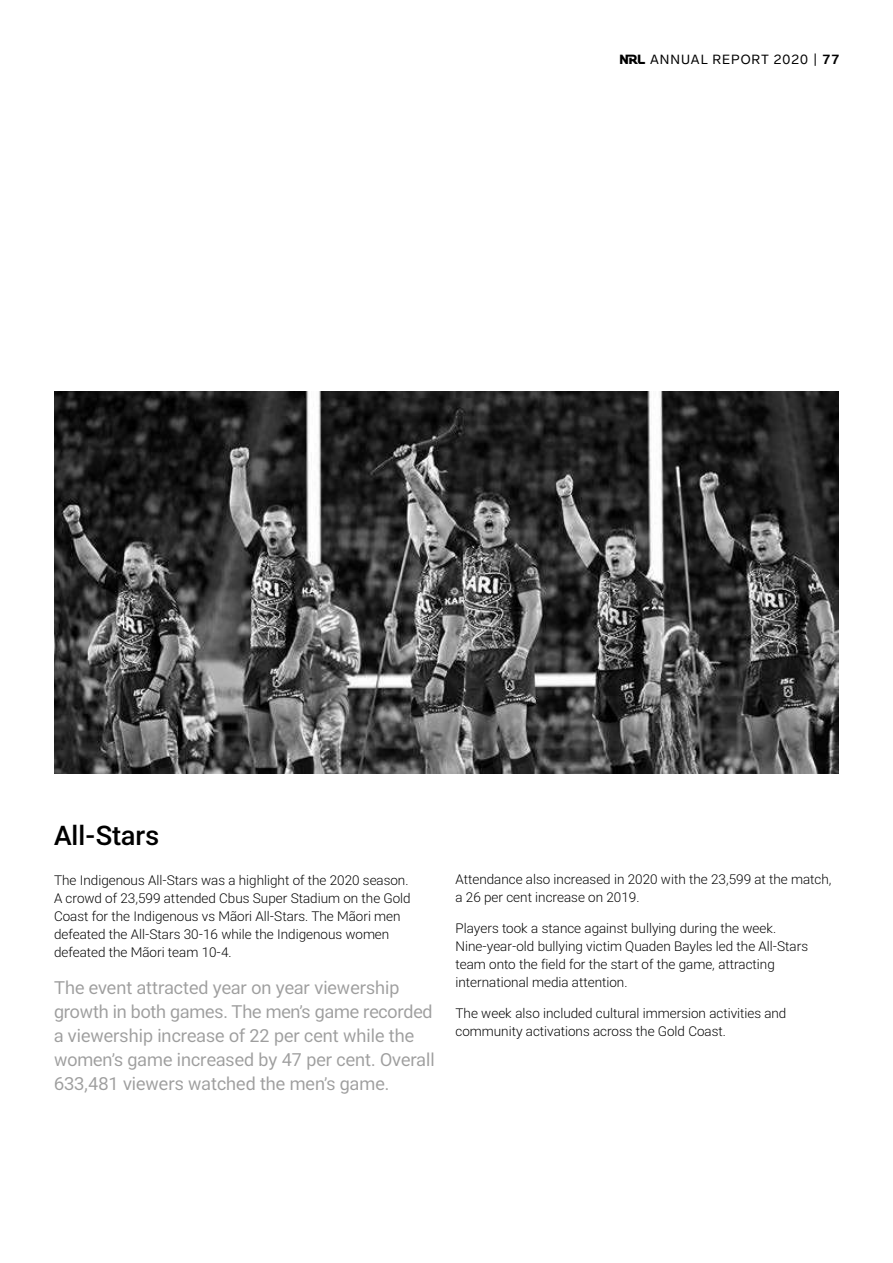
<style>
.page{position:relative;width:893px;height:1263px;background:#fff}
.page>*{position:absolute;margin:0;border:0;box-sizing:border-box;transform-origin:0 0}
.t1{font:500 27px "RL2";color:#000}
.t2{font:18px/24px "RL2";color:#9e9e9e}
.t3{font:300 13.5px/18px "RL2";color:#000}
.t4{font:13.2px "Lab Grotesque";letter-spacing:.075em;color:#000}
.s1{font-family:"RL2";font-weight:700}
.s2{font-weight:700}
</style>
<div class="page">
<img style="left:54px;top:391px;width:785px;height:383px">
<p class="t4" style="left:619px;top:53px;width:221px"><span class="s1">↑</span> ANNUAL REPORT 2020 | <span class="s2">77</span></p>
<h1 class="t1" style="left:54px;top:817px;width:107px">All-Stars</h1>
<p class="t3" style="left:54px;top:870px;width:358px">The Indigenous All-Stars was a highlight of the 2020 season.<br>A crowd of 23,599 attended Cbus Super Stadium on the Gold Coast for the Indigenous vs Mãori All-Stars. The Mãori men defeated the All-Stars 30-16 while the Indigenous women defeated the Mãori team 10-4.</p>
<h2 class="t2" style="left:54px;top:974px;width:382px">The event attracted year on year viewership growth in both games. The men’s game recorded a viewership increase of 22 per cent while the women’s game increased by 47 per cent. Overall 633,481 viewers watched the men’s game.</h2>
<p class="t3" style="left:455px;top:870px;width:378px">Attendance also increased in 2020 with the 23,599 at the match, a 26 per cent increase on 2019.</p>
<p class="t3" style="left:455px;top:919px;width:354px">Players took a stance against bullying during the week.<br>Nine-year-old bullying victim Quaden Bayles led the All-Stars team onto the field for the start of the game, attracting international media attention.</p>
<p class="t3" style="left:455px;top:1004px;width:332px">The week also included cultural immersion activities and community activations across the Gold Coast.</p>
</div>
